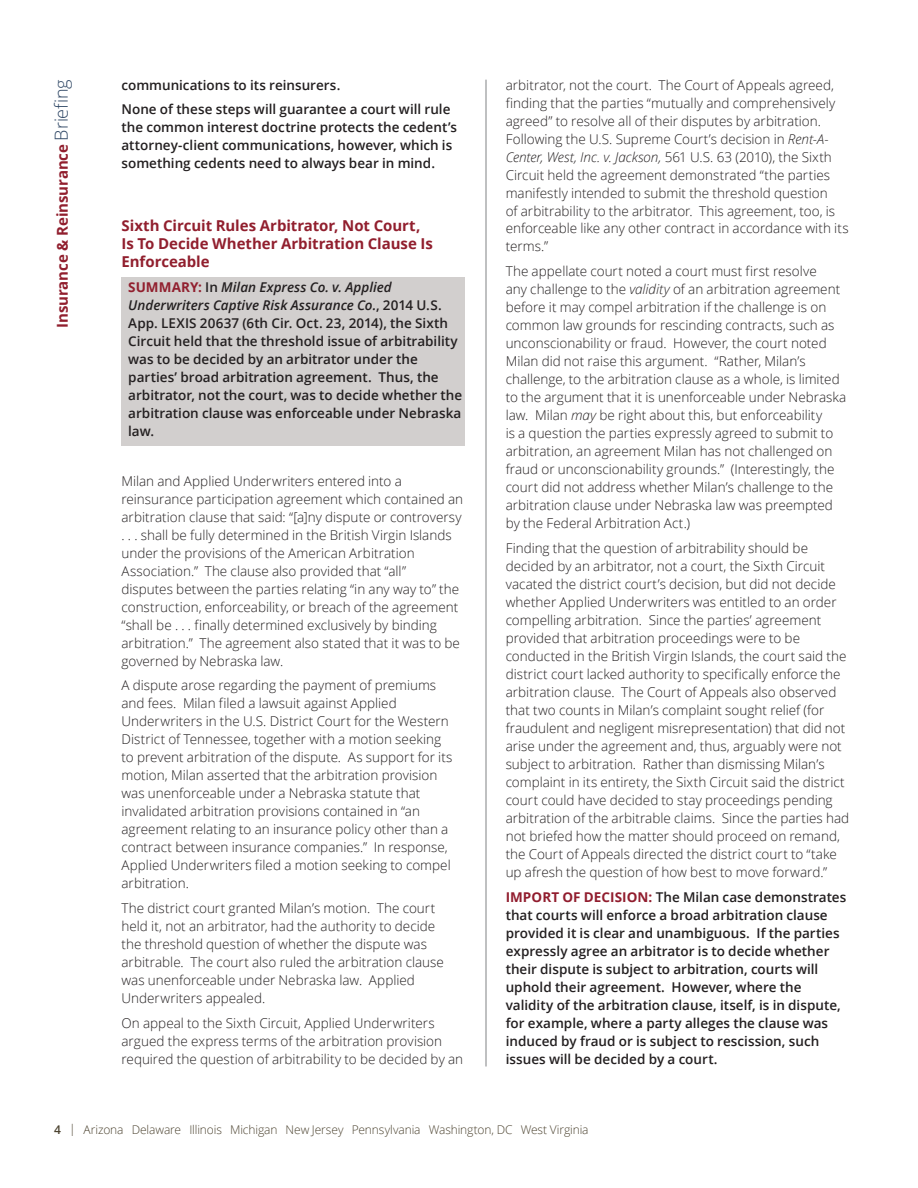
<style>
.page{position:relative;width:918px;height:1188px;background:#fff}
.page>*{position:absolute;margin:0;border:0;box-sizing:border-box;transform-origin:0 0}
.t1{font:700 15px/18px "Open Sans";letter-spacing:-.005em;color:#911f2e}
.t2{font:300 13.5px/18px "Open Sans";color:#231f20}
.t3{font:600 13.5px/18px "Open Sans";color:#231f20}
.t4{font:300 12px "Open Sans";letter-spacing:-.01em;color:#4b422f}
.s1{font-weight:300;font-size:18px;color:#2e4664}
.s2{font-weight:700;color:#911f2e}
.s3{font-style:italic}
.s4{font-weight:700;color:#911d2e}
.s5{font-weight:600}
</style>
<div class="page">
<div style="left:122px;top:277px;width:343px;height:169px;background:#d2cfce"></div>
<hr style="left:486px;top:80px;width:1px;height:986px;background:#808285">
<p class="t1" style="left:53px;top:328px;width:250px;rotate:-90deg">Insurance &amp; Reinsurance <span class="s1">Briefing</span></p>
<p class="t3" style="left:122px;top:72px;width:331px;line-height:24.8px">communications to its reinsurers.<br>None of these steps will guarantee a court will rule</p>
<p class="t3" style="left:122px;top:118px;width:337px">the common interest doctrine protects the cedent’s attorney-client communications, however, which is something cedents need to always bear in mind.</p>
<p class="t1" style="left:122px;top:217px;width:313px">Sixth Circuit Rules Arbitrator, Not Court,<br>Is To Decide Whether Arbitration Clause Is<br>Enforceable</p>
<p class="t3" style="left:128px;top:278px;width:335px"><span class="s2">SUMMARY:</span> In <span class="s3">Milan Express Co. v. Applied Underwriters Captive Risk Assurance Co.</span>, 2014 U.S.<br>App. LEXIS 20637 (6th Cir. Oct. 23, 2014), the Sixth Circuit held that the threshold issue of arbitrability was to be decided by an arbitrator under the parties’ broad arbitration agreement. Thus, the arbitrator, not the court, was to decide whether the arbitration clause was enforceable under Nebraska law.</p>
<p class="t2" style="left:122px;top:471px;width:343px">Milan and Applied Underwriters entered into a reinsurance participation agreement which contained an arbitration clause that said: “[a]ny dispute or controversy . . . shall be fully determined in the British Virgin Islands under the provisions of the American Arbitration Association.” The clause also provided that “all”<br>disputes between the parties relating “in any way to” the construction, enforceability, or breach of the agreement “shall be . . . finally determined exclusively by binding arbitration.” The agreement also stated that it was to be governed by Nebraska law.</p>
<p class="t2" style="left:122px;top:676px;width:333px">A dispute arose regarding the payment of premiums and fees. Milan filed a lawsuit against Applied Underwriters in the U.S. District Court for the Western District of Tennessee, together with a motion seeking to prevent arbitration of the dispute. As support for its motion, Milan asserted that the arbitration provision was unenforceable under a Nebraska statute that invalidated arbitration provisions contained in “an agreement relating to an insurance policy other than a contract between insurance companies.” In response, Applied Underwriters filed a motion seeking to compel arbitration.</p>
<p class="t2" style="left:122px;top:899px;width:324px">The district court granted Milan’s motion. The court held it, not an arbitrator, had the authority to decide the threshold question of whether the dispute was arbitrable. The court also ruled the arbitration clause was unenforceable under Nebraska law. Applied Underwriters appealed.</p>
<p class="t2" style="left:122px;top:1014px;width:343px">On appeal to the Sixth Circuit, Applied Underwriters argued the express terms of the arbitration provision required the question of arbitrability to be decided by an</p>
<p class="t2" style="left:506px;top:75px;width:344px">arbitrator, not the court. The Court of Appeals agreed, finding that the parties “mutually and comprehensively agreed” to resolve all of their disputes by arbitration.<br>Following the U.S. Supreme Court’s decision in <span class="s3">Rent-A-Center, West, Inc. v. Jackson,</span> 561 U.S. 63 (2010), the Sixth Circuit held the agreement demonstrated “the parties manifestly intended to submit the threshold question<br>of arbitrability to the arbitrator. This agreement, too, is enforceable like any other contract in accordance with its terms.”</p>
<p class="t2" style="left:506px;top:262px;width:342px">The appellate court noted a court must first resolve<br>any challenge to the <span class="s3">validity</span> of an arbitration agreement before it may compel arbitration if the challenge is on common law grounds for rescinding contracts, such as unconscionability or fraud. However, the court noted Milan did not raise this argument. “Rather, Milan’s challenge, to the arbitration clause as a whole, is limited to the argument that it is unenforceable under Nebraska law. Milan <span class="s3">may</span> be right about this, but enforceability<br>is a question the parties expressly agreed to submit to arbitration, an agreement Milan has not challenged on fraud or unconscionability grounds.” (Interestingly, the court did not address whether Milan’s challenge to the arbitration clause under Nebraska law was preempted by the Federal Arbitration Act.)</p>
<p class="t2" style="left:506px;top:539px;width:345px">Finding that the question of arbitrability should be decided by an arbitrator, not a court, the Sixth Circuit vacated the district court’s decision, but did not decide whether Applied Underwriters was entitled to an order compelling arbitration. Since the parties’ agreement provided that arbitration proceedings were to be conducted in the British Virgin Islands, the court said the district court lacked authority to specifically enforce the arbitration clause. The Court of Appeals also observed that two counts in Milan’s complaint sought relief (for fraudulent and negligent misrepresentation) that did not arise under the agreement and, thus, arguably were not subject to arbitration. Rather than dismissing Milan’s complaint in its entirety, the Sixth Circuit said the district court could have decided to stay proceedings pending arbitration of the arbitrable claims. Since the parties had not briefed how the matter should proceed on remand, the Court of Appeals directed the district court to “take up afresh the question of how best to move forward.”</p>
<p class="t3" style="left:506px;top:887px;width:342px"><span class="s4">IMPORT OF DECISION:</span> The Milan case demonstrates that courts will enforce a broad arbitration clause provided it is clear and unambiguous. If the parties expressly agree an arbitrator is to decide whether their dispute is subject to arbitration, courts will uphold their agreement. However, where the validity of the arbitration clause, itself, is in dispute, for example, where a party alleges the clause was induced by fraud or is subject to rescission, such issues will be decided by a court.</p>
<p class="t4" style="left:54px;top:1122px;width:536px"><span class="s5">4</span> | Arizona Delaware Illinois Michigan New Jersey Pennsylvania Washington, DC West Virginia</p>
</div>
